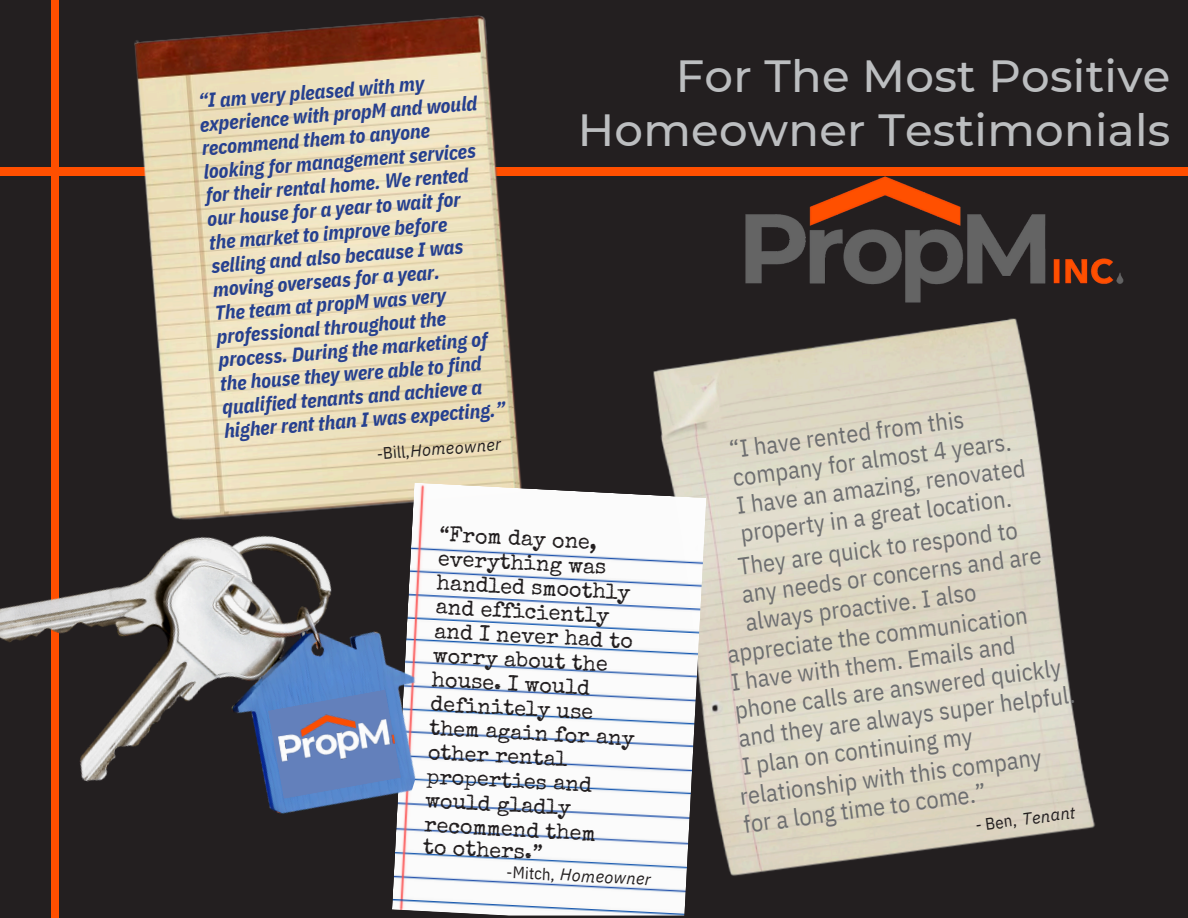
<style>
.page{position:relative;width:1188px;height:918px;background:#231f20}
.page>*{position:absolute;margin:0;border:0;box-sizing:border-box;transform-origin:0 0}
.t1{font:500 45px/54px "Montserrat";letter-spacing:.005em;color:#bcbec0;text-align:right}
.t2{font:24.15px/28.2px "IBM Plex Sans Cond";color:#6d6e70}
.t3{font:21.45px/24.3px "Special Elite";color:#231f20}
.t4{font:italic 700 19.95px/23.7px "IBM Plex Sans Cond";color:#26408f}
.t5{font:italic 16.65px "IBM Plex Sans";color:#231f20}
.s1{font-family:"IBM Plex Sans Cond";font-style:normal}
</style>
<div class="page">
<div style="left:0;top:168px;width:1188px;height:7px;background:#ff4f00"></div>
<div style="left:51px;top:0;width:8px;height:918px;background:#ff4f00"></div>
<img style="left:121px;top:15px;width:414px;height:468px">
<img style="left:653px;top:351px;width:442px;height:525px">
<img style="left:392px;top:483px;width:314px;height:433px">
<img style="left:711px;top:167px;width:447px;height:184px">
<img style="left:0;top:462px;width:472px;height:412px">
<svg style="left:268px;top:690px;width:133px;height:109px"></svg>
<img style="left:263px;top:704px;width:134px;height:68px">
<p class="t1" style="left:578px;top:49px;width:594px">For The Most Positive<br>Homeowner Testimonials</p>
<h2 class="t4" style="left:194px;top:90px;width:284px;rotate:-5deg">“I am very pleased with my experience with propM and would recommend them to anyone looking for management services for their rental home. We rented our house for a year to wait for the market to improve before selling and also because I was moving overseas for a year.<br>The team at propM was very professional throughout the process. During the marketing of the house they were able to find qualified tenants and achieve a higher rent than I was expecting.”</h2>
<h2 class="t5" style="left:376px;top:443px;width:126px;rotate:-5deg"><span class="s1">-Bill,</span>Homeowner</h2>
<h2 class="t2" style="left:728px;top:435px;width:293px;rotate:-7deg">“I have rented from this company for almost 4 years.<br>I have an amazing, renovated property in a great location.</h2>
<p class="t2" style="left:736px;top:551px;width:303px;rotate:-7deg">They are quick to respond to any needs or concerns and are always proactive. I also</p>
<h4 class="t3" style="left:440px;top:524px;width:207px;rotate:3deg">“From day one, everything was handled smoothly and efficiently and I never had to worry about the house. I would definitely use them again for any other rental properties and would gladly recommend them</h4>
<h4 class="t3" style="left:424px;top:837px;width:121px;rotate:3deg">to others.”</h4>
<p class="t5" style="left:507px;top:861px;width:146px;rotate:3deg"><span class="s1">-Mitch,</span> Homeowner</p>
<p class="t2" style="left:726px;top:639px;width:341px;rotate:-7deg">appreciate the communication<br>I have with them. Emails and phone calls are answered quickly and they are always super helpful.<br>I plan on continuing my</p>
<p class="t2" style="left:738px;top:781px;width:305px;rotate:-7deg">relationship with this company for a long time to come.”</p>
<p class="t5" style="left:974px;top:814px;width:102px;rotate:-7deg"><span class="s1">- Ben,</span> Tenant</p>
</div>
